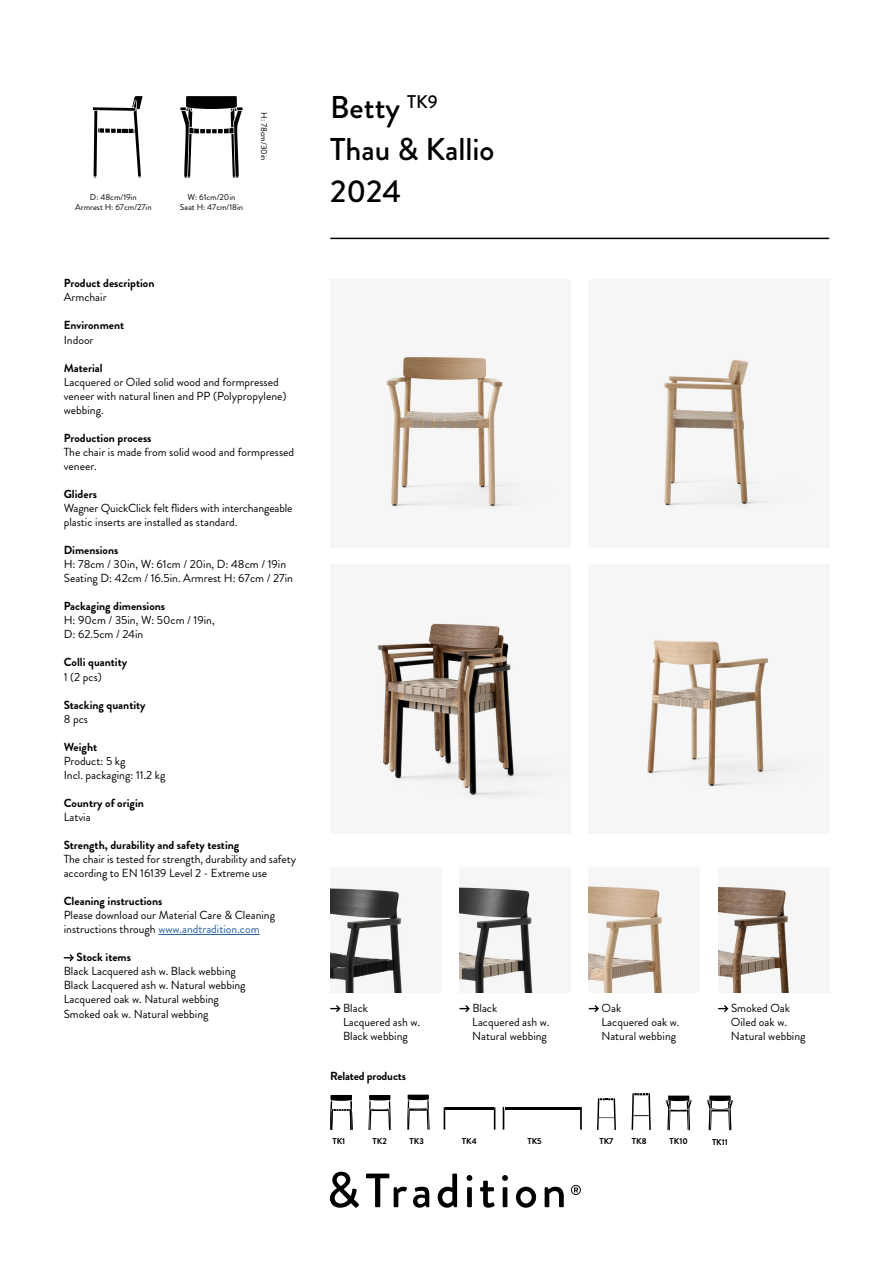
<style>
.page{position:relative;width:893px;height:1263px;background:#fff}
.page>*{position:absolute;margin:0;border:0;box-sizing:border-box;transform-origin:0 0}
.t1{font:500 31.5px/42px "Brandon Grotesque";color:#000}
.t2{font:11.7px/14.1px "Brandon Grotesque";color:#000}
.t3{font:700 11.7px "Brandon Grotesque";color:#000}
.t4{font:8.55px "Brandon Grotesque";color:#000}
.t5{font:700 8.55px "Brandon Grotesque";color:#000}
.s1{color:#215e9e}
</style>
<div class="page">
<hr style="left:330px;top:238px;width:499px;height:1px;background:#000">
<svg style="left:589px;top:1005px;width:10px;height:7px"></svg>
<svg style="left:718px;top:1005px;width:11px;height:7px"></svg>
<svg style="left:330px;top:1005px;width:11px;height:7px"></svg>
<svg style="left:460px;top:1005px;width:10px;height:7px"></svg>
<img style="left:386px;top:355px;width:164px;height:156px">
<img style="left:662px;top:358px;width:139px;height:151px">
<img style="left:589px;top:886px;width:74px;height:106px">
<img style="left:460px;top:887px;width:73px;height:105px">
<img style="left:718px;top:886px;width:74px;height:106px">
<img style="left:330px;top:886px;width:72px;height:106px">
<img style="left:377px;top:622px;width:193px;height:178px">
<img style="left:647px;top:637px;width:168px;height:195px">
<hr style="left:158px;top:934px;width:102px;height:1px;background:#215e9e">
<svg style="left:64px;top:954px;width:10px;height:8px"></svg>
<svg style="left:330px;top:1172px;width:251px;height:36px"></svg>
<svg style="left:93px;top:96px;width:50px;height:82px"></svg>
<svg style="left:180px;top:96px;width:63px;height:82px"></svg>
<svg style="left:444px;top:1107px;width:51px;height:22px"></svg>
<svg style="left:330px;top:1095px;width:23px;height:35px"></svg>
<svg style="left:368px;top:1095px;width:23px;height:35px"></svg>
<svg style="left:407px;top:1095px;width:23px;height:34px"></svg>
<svg style="left:632px;top:1093px;width:19px;height:37px"></svg>
<svg style="left:597px;top:1098px;width:19px;height:32px"></svg>
<svg style="left:503px;top:1107px;width:79px;height:22px"></svg>
<svg style="left:666px;top:1095px;width:26px;height:36px"></svg>
<svg style="left:707px;top:1095px;width:26px;height:36px"></svg>
<p class="t4" style="left:90px;top:191px;width:48px">D: 48cm/19in</p>
<p class="t4" style="left:75px;top:201px;width:78px">Armrest H: 67cm/27in</p>
<p class="t4" style="left:188px;top:191px;width:49px">W: 61cm/20in</p>
<p class="t4" style="left:180px;top:201px;width:65px">Seat H: 47cm/18in</p>
<p class="t4" style="left:270px;top:112px;width:50px;rotate:90deg">H: 78cm/30in</p>
<p class="t3" style="left:64px;top:275px;width:92px">Product description</p>
<p class="t2" style="left:64px;top:290px;width:44px">Armchair</p>
<p class="t3" style="left:64px;top:317px;width:62px">Environment</p>
<p class="t2" style="left:64px;top:333px;width:31px">Indoor</p>
<p class="t3" style="left:64px;top:359px;width:40px">Material</p>
<p class="t2" style="left:64px;top:375px;width:224px">Lacquered or Oiled solid wood and formpressed veneer with natural linen and PP (Polypropylene) webbing.</p>
<p class="t3" style="left:64px;top:430px;width:89px">Production process</p>
<p class="t2" style="left:64px;top:445px;width:232px">The chair is made from solid wood and formpressed veneer.</p>
<p class="t3" style="left:64px;top:486px;width:35px">Gliders</p>
<p class="t2" style="left:64px;top:501px;width:230px">Wagner QuickClick felt fliders with interchangeable plastic inserts are installed as standard.</p>
<p class="t3" style="left:64px;top:542px;width:56px">Dimensions</p>
<p class="t2" style="left:64px;top:557px;width:231px">H: 78cm / 30in, W: 61cm / 20in, D: 48cm / 19in<br>Seating D: 42cm / 16.5in. Armrest H: 67cm / 27in</p>
<p class="t3" style="left:64px;top:598px;width:103px">Packaging dimensions</p>
<p class="t2" style="left:64px;top:613px;width:152px">H: 90cm / 35in, W: 50cm / 19in,<br>D: 62.5cm / 24in</p>
<p class="t3" style="left:64px;top:654px;width:65px">Colli quantity</p>
<p class="t2" style="left:64px;top:670px;width:39px">1 (2 pcs)</p>
<p class="t3" style="left:64px;top:696px;width:83px">Stacking quantity</p>
<p class="t2" style="left:64px;top:712px;width:26px">8 pcs</p>
<p class="t3" style="left:64px;top:738px;width:35px">Weight</p>
<p class="t2" style="left:64px;top:754px;width:103px">Product: 5 kg<br>Incl. packaging: 11.2 kg</p>
<p class="t3" style="left:64px;top:795px;width:82px">Country of origin</p>
<p class="t2" style="left:64px;top:810px;width:28px">Latvia</p>
<p class="t3" style="left:64px;top:837px;width:177px">Strength, durability and safety testing</p>
<p class="t2" style="left:64px;top:852px;width:234px">The chair is tested for strength, durability and safety according to EN 16139 Level 2 - Extreme use</p>
<p class="t3" style="left:64px;top:893px;width:100px">Cleaning instructions</p>
<p class="t2" style="left:64px;top:908px;width:213px">Please download our Material Care &amp; Cleaning instructions through <span class="s1">www.andtradition.com</span></p>
<p class="t3" style="left:77px;top:949px;width:56px">Stock items</p>
<p class="t2" style="left:64px;top:964px;width:183px">Black Lacquered ash w. Black webbing Black Lacquered ash w. Natural webbing Lacquered oak w. Natural webbing Smoked oak w. Natural webbing</p>
<h1 class="t1" style="left:330px;top:87px;width:166px">Betty <sup>TK9<br></sup>Thau &amp; Kallio</h1>
<h1 class="t1" style="left:330px;top:171px;width:72px">2024</h1>
<p class="t2" style="left:343px;top:1001px;width:79px">Black<br>Lacquered ash w.<br>Black webbing</p>
<p class="t2" style="left:472px;top:1001px;width:79px">Black<br>Lacquered ash w.<br>Natural webbing</p>
<p class="t3" style="left:330px;top:1067px;width:77px">Related products</p>
<p class="t2" style="left:602px;top:1001px;width:79px">Oak<br>Lacquered oak w.<br>Natural webbing</p>
<p class="t2" style="left:731px;top:1001px;width:76px">Smoked Oak<br>Oiled oak w.<br>Natural webbing</p>
<p class="t5" style="left:332px;top:1135px;width:14px">TK1</p>
<p class="t5" style="left:373px;top:1135px;width:16px">TK2</p>
<p class="t5" style="left:409px;top:1135px;width:16px">TK3</p>
<p class="t5" style="left:462px;top:1135px;width:16px">TK4</p>
<p class="t5" style="left:527px;top:1135px;width:16px">TK5</p>
<p class="t5" style="left:599px;top:1135px;width:16px">TK7</p>
<p class="t5" style="left:632px;top:1135px;width:16px">TK8</p>
<p class="t5" style="left:670px;top:1135px;width:20px">TK10</p>
<p class="t5" style="left:712px;top:1135px;width:17px">TK11</p>
</div>
